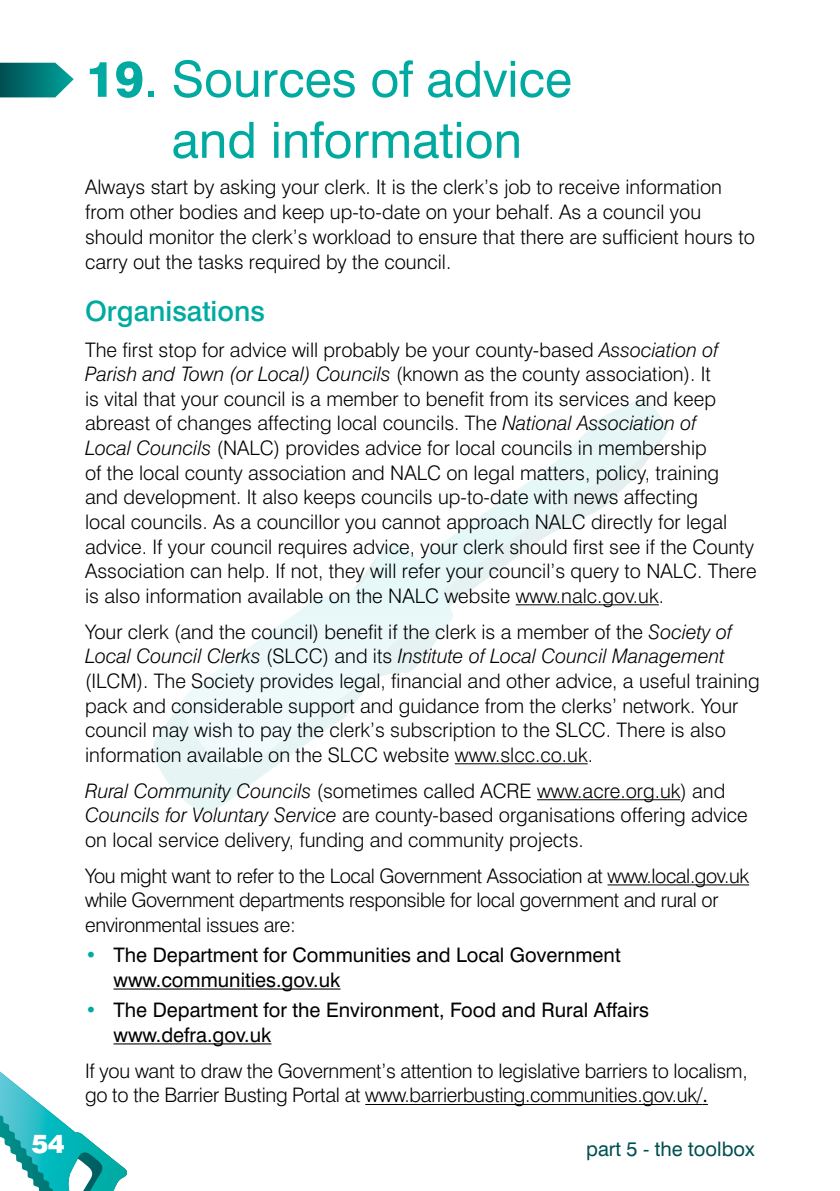
<style>
.page{position:relative;width:840px;height:1191px;background:#fff}
.page>*{position:absolute;margin:0;border:0;box-sizing:border-box;transform-origin:0 0}
.t1{font:50px/61px "Swiss 721 BT";color:#00aaa0}
.t2{font:500 28px "Swiss 721 BT";color:#00aaa0}
.t3{font:900 25.8px "Swiss 721 BT";color:#fff}
.t4{font:300 20px/24.6px "Swiss 721 BT";color:#000}
.t5{font:300 20px/24.6px "Swiss 721 BT";letter-spacing:-.02em;color:#000}
.t6{font:20px/24.6px "Swiss 721 BT";color:#000}
.t7{font:20px "Swiss 721 BT";color:#004f52}
.s1{font-weight:800}
.s2{font-style:italic}
.s3{color:#00aaa0}
.s4{font-weight:400}
</style>
<div class="page">
<svg style="left:0;top:1071px;width:127px;height:120px"></svg>
<svg style="left:153px;top:700px;width:516px;height:112px"></svg>
<svg style="left:183px;top:397px;width:486px;height:372px"></svg>
<hr style="left:515px;top:604px;width:143px;height:1px;background:#000">
<hr style="left:454px;top:763px;width:133px;height:1px;background:#000">
<hr style="left:536px;top:799px;width:144px;height:1px;background:#000">
<hr style="left:607px;top:884px;width:141px;height:1px;background:#000">
<hr style="left:113px;top:988px;width:227px;height:1px;background:#000">
<hr style="left:113px;top:1043px;width:158px;height:1px;background:#000">
<hr style="left:365px;top:1104px;width:337px;height:1px;background:#000">
<svg style="left:0;top:63px;width:74px;height:34px;background:#208584"></svg>
<h1 class="t1" style="left:171px;top:48px;width:402px;text-indent:-86px"><span class="s1">19</span>. Sources of advice and information</h1>
<p class="t4" style="left:85px;top:174px;width:671px">Always start by asking your clerk. It is the clerk’s job to receive information from other bodies and keep up-to-date on your behalf. As a council you should monitor the clerk’s workload to ensure that there are sufficient hours to carry out the tasks required by the council.</p>
<h2 class="t2" style="left:85px;top:294px;width:181px">Organisations</h2>
<p class="t4" style="left:85px;top:337px;width:672px">The first stop for advice will probably be your county-based <span class="s2">Association of Parish and Town (or Local) Councils</span> (known as the county association). It<br>is vital that your council is a member to benefit from its services and keep abreast of changes affecting local councils. The <span class="s2">National Association of<br>Local Councils</span> (NALC) provides advice for local councils in membership<br>of the local county association and NALC on legal matters, policy, training and development. It also keeps councils up-to-date with news affecting<br>local councils. As a councillor you cannot approach NALC directly for legal advice. If your council requires advice, your clerk should first see if the County Association can help. If not, they will refer your council’s query to NALC. There is also information available on the NALC website www.nalc.gov.uk.</p>
<p class="t4" style="left:85px;top:619px;width:675px">Your clerk (and the council) benefit if the clerk is a member of the <span class="s2">Society of Local Council Clerks</span> (SLCC) and its <span class="s2">Institute of Local Council Management </span>(ILCM). The Society provides legal, financial and other advice, a useful training pack and considerable support and guidance from the clerks’ network. Your council may wish to pay the clerk’s subscription to the SLCC. There is also information available on the SLCC website www.slcc.co.uk.</p>
<p class="t4" style="left:85px;top:778px;width:663px"><span class="s2">Rural Community Councils</span> (sometimes called ACRE www.acre.org.uk) and<br><span class="s2">Councils for Voluntary Service</span> are county-based organisations offering advice on local service delivery, funding and community projects.</p>
<p class="t5" style="left:85px;top:863px;width:665px">You might want to refer to the Local Government Association at www.local.gov.uk while Government departments responsible for local government and rural or environmental issues are:</p>
<p class="t6" style="left:113px;top:942px;width:508px;text-indent:-28px"><span class="s3">•</span> The Department for Communities and Local Government www.communities.gov.uk</p>
<p class="t6" style="left:113px;top:997px;width:536px;text-indent:-28px"><span class="s3">•</span> The Department for the Environment, Food and Rural Affairs www.defra.gov.uk</p>
<p class="t4" style="left:85px;top:1058px;width:663px">If you want to draw the Government’s attention to legislative barriers to localism, go to the Barrier Busting Portal at www.barrierbusting.communities.gov.uk/<span class="s4">.</span></p>
<p class="t3" style="left:32px;top:1128px;width:35px">54</p>
<p class="t7" style="left:585px;top:1136px;width:170px">part 5 - the toolbox</p>
</div>
